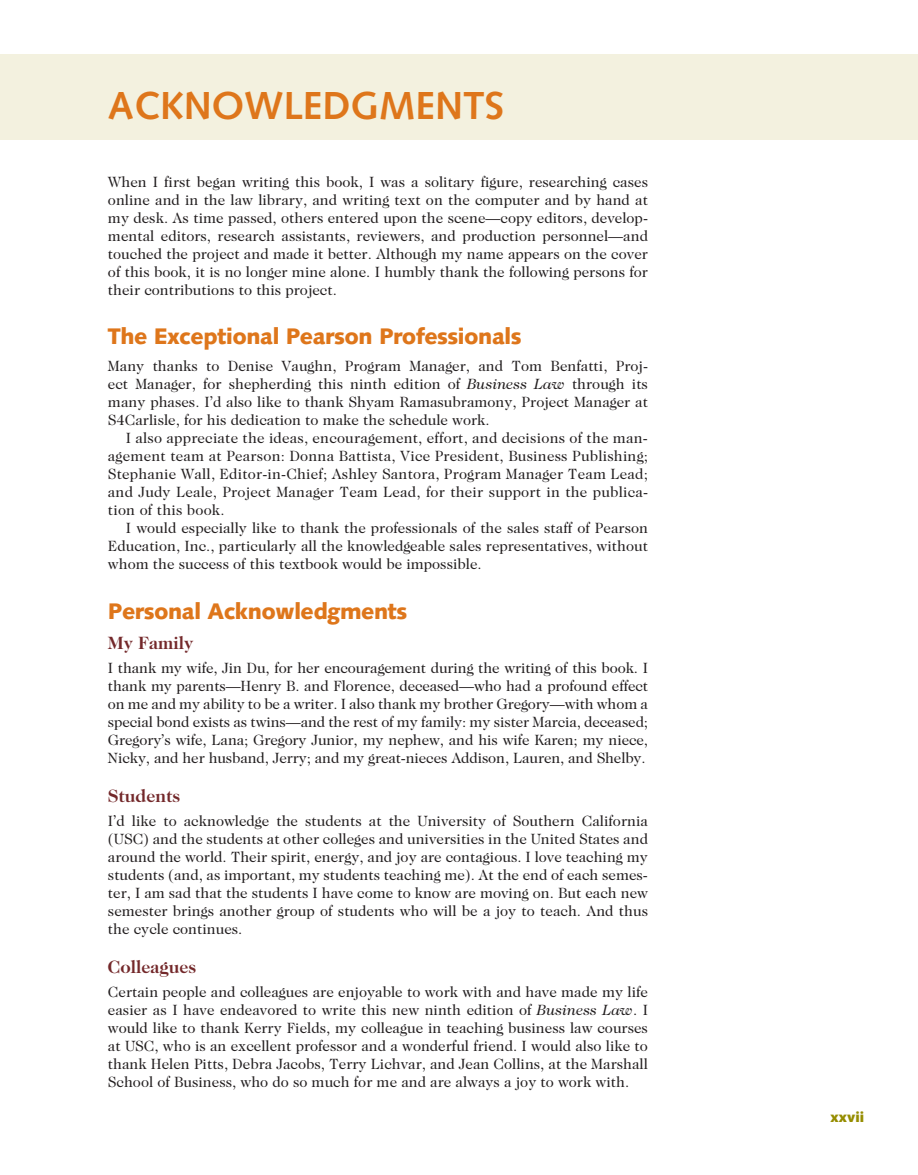
<style>
.page{position:relative;width:918px;height:1175px;background:#fff}
.page>*{position:absolute;margin:0;border:0;box-sizing:border-box;transform-origin:0 0}
.t1{font:700 39px "Syntax LT Std";color:#de761b}
.t2{font:900 22.5px "Syntax LT Std";letter-spacing:-.02em;color:#de761b}
.t3{font:700 18px "Caslon 224 Std";color:#73282a}
.t4{font:15px/18px "Caslon 224 Std";color:#231f20;text-align:justify}
.t5{font:900 15px "Myriad Pro";color:#968d00}
.s1{font-style:italic}
</style>
<div class="page">
<div style="left:0;top:54px;width:918px;height:85px;background:#f3f1df"></div>
<p class="t1" style="left:108px;top:83px;width:398px">ACKNOWLEDGMENTS</p>
<p class="t4" style="left:108px;top:172px;width:542px">When I first began writing this book, I was a solitary figure, researching cases online and in the law library, and writing text on the computer and by hand at my desk. As time passed, others entered upon the scene—copy editors, develop&shy;mental editors, research assistants, reviewers, and production personnel—and touched the project and made it better. Although my name appears on the cover of this book, it is no longer mine alone. I humbly thank the following persons for their contributions to this project.</p>
<p class="t2" style="left:108px;top:323px;width:415px">The Exceptional Pearson Professionals</p>
<p class="t4" style="left:108px;top:357px;width:542px">Many thanks to Denise Vaughn, Program Manager, and Tom Benfatti, Proj-</p>
<p class="t4" style="left:108px;top:375px;width:542px">ect Manager, for shepherding this ninth edition of <span class="s1">Business Law</span> through its</p>
<p class="t4" style="left:108px;top:393px;width:542px">many phases. I’d also like to thank Shyam Ramasubramony, Project Manager at</p>
<p class="t4" style="left:108px;top:411px;width:383px">S4Carlisle, for his dedication to make the schedule work.</p>
<p class="t4" style="left:126px;top:429px;width:523px">I also appreciate the ideas, encouragement, effort, and decisions of the man-</p>
<p class="t4" style="left:108px;top:447px;width:541px">agement team at Pearson: Donna Battista, Vice President, Business Publishing;</p>
<p class="t4" style="left:108px;top:465px;width:541px">Stephanie Wall, Editor-in-Chief; Ashley Santora, Program Manager Team Lead;</p>
<p class="t4" style="left:108px;top:483px;width:542px">and Judy Leale, Project Manager Team Lead, for their support in the publica-</p>
<p class="t4" style="left:108px;top:501px;width:118px">tion of this book.</p>
<p class="t4" style="left:126px;top:519px;width:523px">I would especially like to thank the professionals of the sales staff of Pearson</p>
<p class="t4" style="left:108px;top:537px;width:542px">Education, Inc., particularly all the knowledgeable sales representatives, without</p>
<p class="t4" style="left:108px;top:555px;width:375px">whom the success of this textbook would be impossible.</p>
<p class="t2" style="left:108px;top:597px;width:301px">Personal Acknowledgments</p>
<p class="t3" style="left:108px;top:632px;width:87px">My Family</p>
<p class="t4" style="left:108px;top:658px;width:542px">I thank my wife, Jin Du, for her encouragement during the writing of this book. I thank my parents—Henry B. and Florence, deceased—who had a profound effect on me and my ability to be a writer. I also thank my brother Gregory—with whom a special bond exists as twins—and the rest of my family: my sister Marcia, deceased; Gregory’s wife, Lana; Gregory Junior, my nephew, and his wife Karen; my niece, Nicky, and her husband, Jerry; and my great-nieces Addison, Lauren, and Shelby.</p>
<p class="t3" style="left:108px;top:785px;width:74px">Students</p>
<p class="t4" style="left:108px;top:811px;width:542px">I’d like to acknowledge the students at the University of Southern California (USC) and the students at other colleges and universities in the United States and around the world. Their spirit, energy, and joy are contagious. I love teaching my students (and, as important, my students teaching me). At the end of each semes&shy;ter, I am sad that the students I have come to know are moving on. But each new semester brings another group of students who will be a joy to teach. And thus the cycle continues.</p>
<p class="t3" style="left:108px;top:956px;width:90px">Colleagues</p>
<p class="t4" style="left:108px;top:982px;width:542px">Certain people and colleagues are enjoyable to work with and have made my life easier as I have endeavored to write this new ninth edition of <span class="s1">Business Law</span>. I would like to thank Kerry Fields, my colleague in teaching business law courses at USC, who is an excellent professor and a wonderful friend. I would also like to thank Helen Pitts, Debra Jacobs, Terry Lichvar, and Jean Collins, at the Marshall School of Business, who do so much for me and are always a joy to work with.</p>
<p class="t5" style="left:831px;top:1106px;width:35px">xxvii</p>
</div>
